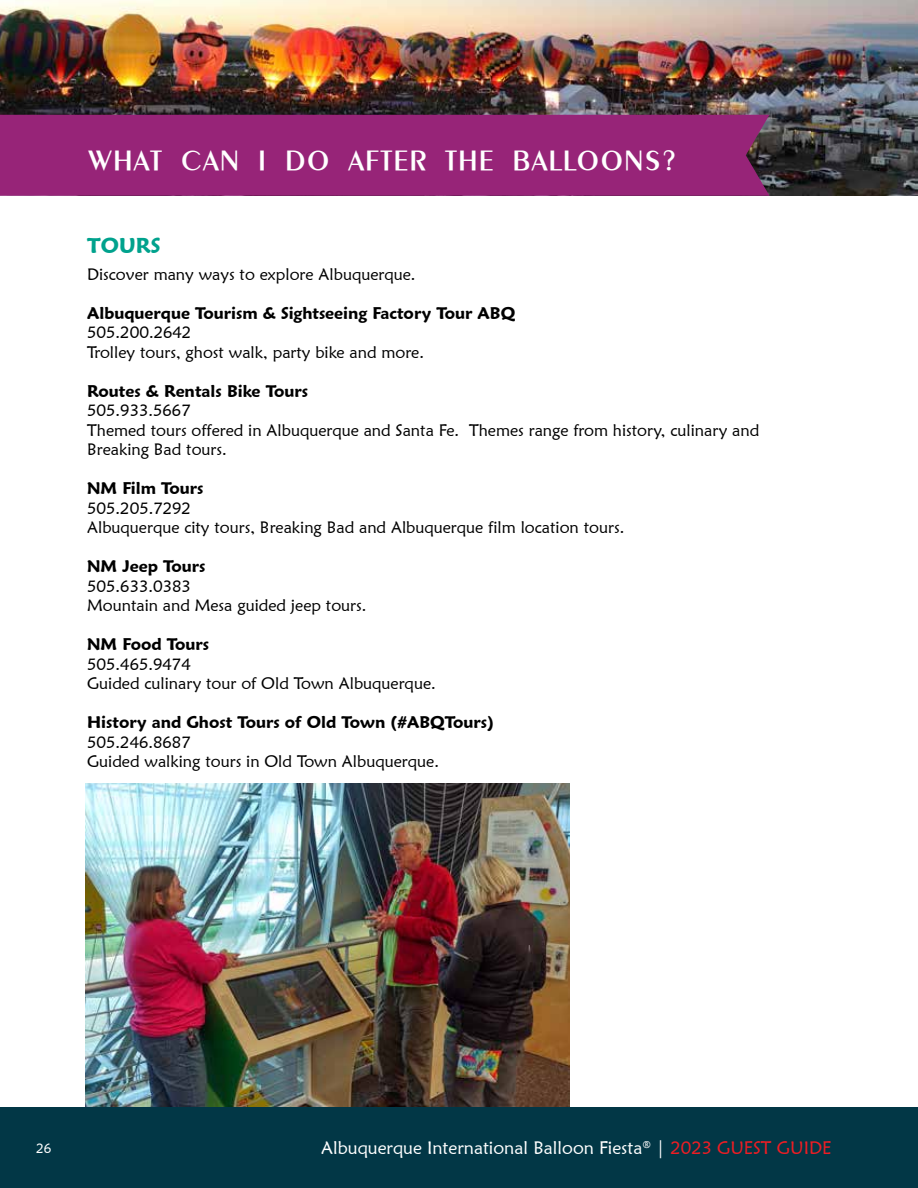
<style>
.page{position:relative;width:918px;height:1188px;background:#fff}
.page>*{position:absolute;margin:0;border:0;box-sizing:border-box;transform-origin:0 0}
.t1{font:500 28.95px "Peinaud";letter-spacing:.08em;color:#fff}
.t2{font:600 21px "Maiandra GD";color:#00a28d}
.t3{font:18px "Maiandra GD";color:#fff}
.t4{font:16.5px/19.5px "Maiandra GD";color:#000}
.t5{font:600 16.5px "Maiandra GD";color:#000}
.t6{font:13.5px "Maiandra GD";color:#fff}
.s1{color:#ed1d24}
</style>
<div class="page">
<img style="left:0;top:0;width:917px;height:196px">
<div style="left:0;top:1107px;width:918px;height:81px;background:#023746"></div>
<div style="left:0;top:115px;width:770px;height:81px;background:#972478"></div>
<img style="left:86px;top:783px;width:484px;height:324px">
<h1 class="t1" style="left:89px;top:143px;width:589px">WHAT CAN I DO AFTER THE BALLOONS?</h1>
<p class="t2" style="left:87px;top:233px;width:75px">TOURS</p>
<p class="t4" style="left:87px;top:264px;width:330px">Discover many ways to explore Albuquerque.</p>
<p class="t5" style="left:87px;top:303px;width:430px">Albuquerque Tourism &amp; Sightseeing Factory Tour ABQ</p>
<p class="t4" style="left:87px;top:322px;width:338px">505.200.2642<br>Trolley tours, ghost walk, party bike and more.</p>
<p class="t5" style="left:87px;top:381px;width:222px">Routes &amp; Rentals Bike Tours</p>
<p class="t4" style="left:87px;top:400px;width:674px">505.933.5667<br>Themed tours offered in Albuquerque and Santa Fe. Themes range from history, culinary and<br>Breaking Bad tours.</p>
<p class="t5" style="left:87px;top:478px;width:118px">NM Film Tours</p>
<p class="t4" style="left:87px;top:498px;width:539px">505.205.7292<br>Albuquerque city tours, Breaking Bad and Albuquerque film location tours.</p>
<p class="t5" style="left:87px;top:556px;width:120px">NM Jeep Tours</p>
<p class="t4" style="left:87px;top:576px;width:281px">505.633.0383<br>Mountain and Mesa guided jeep tours.</p>
<p class="t5" style="left:87px;top:634px;width:123px">NM Food Tours</p>
<p class="t4" style="left:87px;top:654px;width:350px">505.465.9474<br>Guided culinary tour of Old Town Albuquerque.</p>
<p class="t5" style="left:87px;top:712px;width:408px">History and Ghost Tours of Old Town (#ABQTours)</p>
<p class="t4" style="left:87px;top:732px;width:353px">505.246.8687<br>Guided walking tours in Old Town Albuquerque.</p>
<p class="t6" style="left:36px;top:1140px;width:17px">26</p>
<p class="t3" style="left:321px;top:1137px;width:512px">Albuquerque International Balloon Fiesta<sup>®</sup> | <span class="s1">2023 GUEST GUIDE</span></p>
</div>
